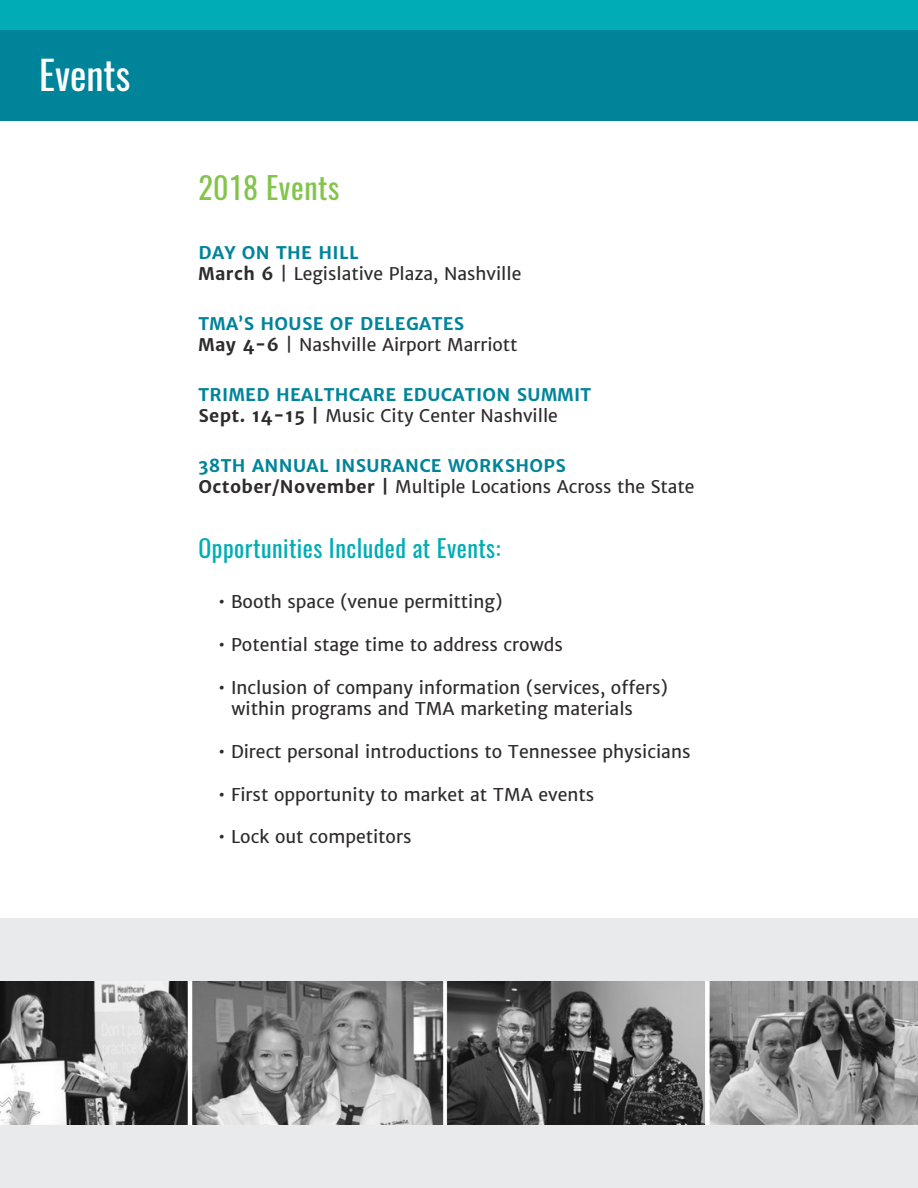
<style>
.page{position:relative;width:918px;height:1188px;background:#fff}
.page>*{position:absolute;margin:0;border:0;box-sizing:border-box;transform-origin:0 0}
.t1{font:39px "Oswald";color:#fff}
.t2{font:30.15px "Oswald";letter-spacing:.02em;color:#83c44c}
.t3{font:24px "Oswald";letter-spacing:.02em;color:#00adb6}
.t4{font:17.7px/21.1px "Merriweather Sans";color:#2e2b2c}
.t5{font:17.55px/21px "Merriweather Sans";color:#2e2b2c}
.t6{font:700 17.55px/21px "Merriweather Sans";letter-spacing:.02em;color:#00849a}
.s1{font-weight:700;color:#00849a}
.s2{font-weight:700}
.s3{color:#2e2b2c}
.s4{font-weight:400;color:#2e2b2c}
</style>
<div class="page">
<div style="left:0;top:0;width:918px;height:121px;background:#00849a"></div>
<div style="left:0;top:0;width:918px;height:29px;background:#00adb6"></div>
<div style="left:0;top:918px;width:918px;height:270px;background:#e9eaeb"></div>
<img style="left:0;top:981px;width:918px;height:144px">
<p class="t1" style="left:39px;top:40px;width:93px">Events</p>
<p class="t2" style="left:199px;top:161px;width:142px">2018 Events</p>
<p class="t5" style="left:199px;top:242px;width:324px"><span class="s1">DAY ON THE HILL<br></span><span class="s2">March 6</span> | Legislative Plaza, Nashville</p>
<p class="t5" style="left:199px;top:313px;width:321px"><span class="s1">TMA’S HOUSE OF DELEGATES<br></span><span class="s2">May 4-6</span> | Nashville Airport Marriott</p>
<p class="t6" style="left:199px;top:384px;width:394px">TRIMED HEALTHCARE EDUCATION SUMMIT<br><span class="s3">Sept. 14-15 |</span> <span class="s4">Music City Center Nashville</span></p>
<p class="t5" style="left:199px;top:455px;width:497px"><span class="s1">38TH ANNUAL INSURANCE WORKSHOPS<br></span><span class="s2">October/November |</span> Multiple Locations Across the State</p>
<p class="t3" style="left:199px;top:527px;width:303px">Opportunities Included at Events:</p>
<p class="t4" style="left:218px;top:591px;width:286px">• Booth space (venue permitting)</p>
<p class="t4" style="left:218px;top:634px;width:346px">• Potential stage time to address crowds</p>
<p class="t4" style="left:232px;top:677px;width:438px;text-indent:-14px">• Inclusion of company information (services, offers) within programs and TMA marketing materials</p>
<p class="t4" style="left:218px;top:741px;width:474px">• Direct personal introductions to Tennessee physicians</p>
<p class="t4" style="left:218px;top:784px;width:378px">• First opportunity to market at TMA events</p>
<p class="t4" style="left:218px;top:826px;width:195px">• Lock out competitors</p>
</div>
